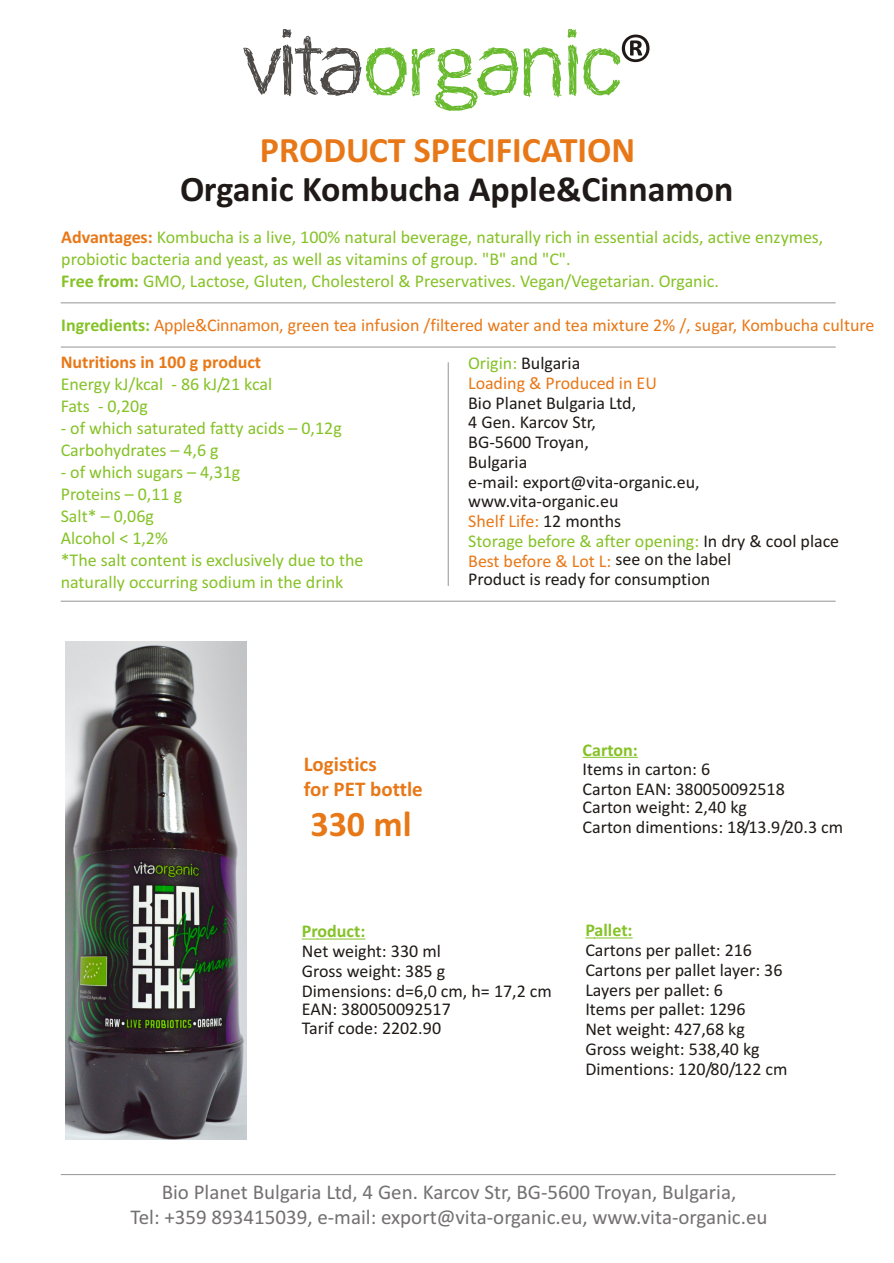
<style>
.page{position:relative;width:894px;height:1263px;background:#fff}
.page>*{position:absolute;margin:0;border:0;box-sizing:border-box;transform-origin:0 0}
.t1{font:700 36px "Calibri";color:#1f1a17}
.t2{font:700 36px "Calibri";color:#e87817}
.t3{font:21px/25.7px "Calibri";color:#737070;text-align:center}
.t4{font:700 21px/25.7px "Calibri";color:#e87817}
.t5{font:18px/19.8px "Calibri";color:#1f1a17}
.t6{font:18px/21.9px "Calibri";color:#85c226}
.t7{font:18px "Calibri";color:#e87817}
.t8{font:700 18px "Calibri";color:#e87817}
.t9{font:700 18px "Calibri";color:#85c226}
.s1{font-style:inherit}
.s2{font-weight:700;color:#e87817}
.s3{font-weight:700}
.s4{font-weight:700;color:#85c226}
.s5{color:#85c226}
.s6{color:#e87817}
.s7{color:#1f1a17}
</style>
<div class="page">
<hr style="left:61px;top:303px;width:775px;height:1px;background:#969494">
<hr style="left:61px;top:347px;width:775px;height:1px;background:#969494">
<hr style="left:61px;top:601px;width:775px;height:1px;background:#969494">
<hr style="left:448px;top:362px;width:1px;height:224px;background:#969494">
<svg style="left:243px;top:29px;width:407px;height:82px"></svg>
<hr style="left:61px;top:1174px;width:775px;height:1px;background:#969494">
<hr style="left:302px;top:939px;width:63px;height:1px;background:#85c226">
<hr style="left:585px;top:938px;width:48px;height:1px;background:#85c226">
<hr style="left:583px;top:757px;width:55px;height:1px;background:#85c226">
<img style="left:65px;top:642px;width:182px;height:497px">
<h1 class="t2" style="left:260px;top:135px;width:377px">PRODUCT SPECIFICATION</h1>
<h1 class="t1" style="left:180px;top:174px;width:555px">Organic Kombucha <span class="s1">Apple&amp;Cinnamon</span></h1>
<p class="t6" style="left:61px;top:227px;width:764px"><span class="s2">Advantages:</span> Kombucha is a live, 100% natural beverage, naturally rich in essential acids, active enzymes,</p>
<p class="t6" style="left:61px;top:249px;width:659px">probiotic bacteria and yeast, as well as vitamins of group. "B" and "C".<br><span class="s3">Free from:</span> GMO, Lactose, Gluten, Cholesterol &amp; Preservatives. Vegan/Vegetarian. Organic.</p>
<p class="t7" style="left:61px;top:316px;width:815px"><span class="s4">Ingredients:</span> Apple&amp;Cinnamon, green tea infusion /filtered water and tea mixture 2% /, sugar, Kombucha culture</p>
<p class="t8" style="left:61px;top:354px;width:202px">Nutritions in 100 g product</p>
<p class="t6" style="left:61px;top:374px;width:213px">Energy kJ/kcal - 86 kJ/21 kcal<br>Fats - 0,20g</p>
<p class="t6" style="left:61px;top:418px;width:283px">- of which saturated fatty acids – 0,12g<br>Carbohydrates – 4,6 g</p>
<p class="t6" style="left:61px;top:462px;width:304px">- of which sugars – 4,31g<br>Proteins – 0,11 g<br>Salt* – 0,06g<br>Alcohol &lt; 1,2%<br>*The salt content is exclusively due to the naturally occurring sodium in the drink</p>
<p class="t5" style="left:468px;top:355px;width:114px"><span class="s5">Origin:</span> Bulgaria</p>
<p class="t7" style="left:468px;top:375px;width:190px">Loading &amp; Produced in EU</p>
<p class="t5" style="left:468px;top:394px;width:233px">Bio Planet Bulgaria Ltd,<br>4 Gen. Karcov Str,<br>BG-5600 Troyan,<br>Bulgaria<br>e-mail: export@vita-organic.eu, www.vita-organic.eu<br><span class="s6">Shelf Life:</span> 12 months</p>
<p class="t5" style="left:468px;top:551px;width:265px;text-indent:147px">see on the label<br>Product is ready for consumption</p>
<p class="t6" style="left:468px;top:532px;width:373px">Storage before &amp; after opening: <span class="s7">In dry &amp; cool place</span></p>
<p class="t7" style="left:468px;top:553px;width:145px">Best before &amp; Lot L:</p>
<p class="t4" style="left:304px;top:752px;width:121px">Logistics<br>for PET bottle</p>
<h1 class="t2" style="left:310px;top:809px;width:103px">330 ml</h1>
<p class="t9" style="left:583px;top:742px;width:57px">Carton:</p>
<p class="t5" style="left:583px;top:761px;width:204px">Items in carton: 6<br>Carton EAN: 380050092518</p>
<p class="t5" style="left:583px;top:799px;width:262px">Carton weight: 2,40 kg<br>Carton dimentions: 18/13.9/20.3 cm</p>
<p class="t9" style="left:302px;top:924px;width:65px">Product:</p>
<p class="t5" style="left:302px;top:943px;width:252px">Net weight: 330 ml<br>Gross weight: 385 g<br>Dimensions: d=6,0 cm, h= 17,2 cm</p>
<p class="t5" style="left:302px;top:1000px;width:151px">EAN: 380050092517<br>Tarif code: 2202.90</p>
<p class="t9" style="left:585px;top:923px;width:49px">Pallet:</p>
<p class="t5" style="left:585px;top:942px;width:204px">Cartons per pallet: 216<br>Cartons per pallet layer: 36<br>Layers per pallet: 6<br>Items per pallet: 1296<br>Net weight: 427,68 kg<br>Gross weight: 538,40 kg<br>Dimentions: 120/80/122 cm</p>
<p class="t3" style="left:130px;top:1181px;width:639px">Bio Planet Bulgaria Ltd, 4 Gen. Karcov Str, BG-5600 Troyan, Bulgaria,<br>Tel: +359 893415039, e-mail: export@vita-organic.eu, www.vita-organic.eu</p>
</div>
